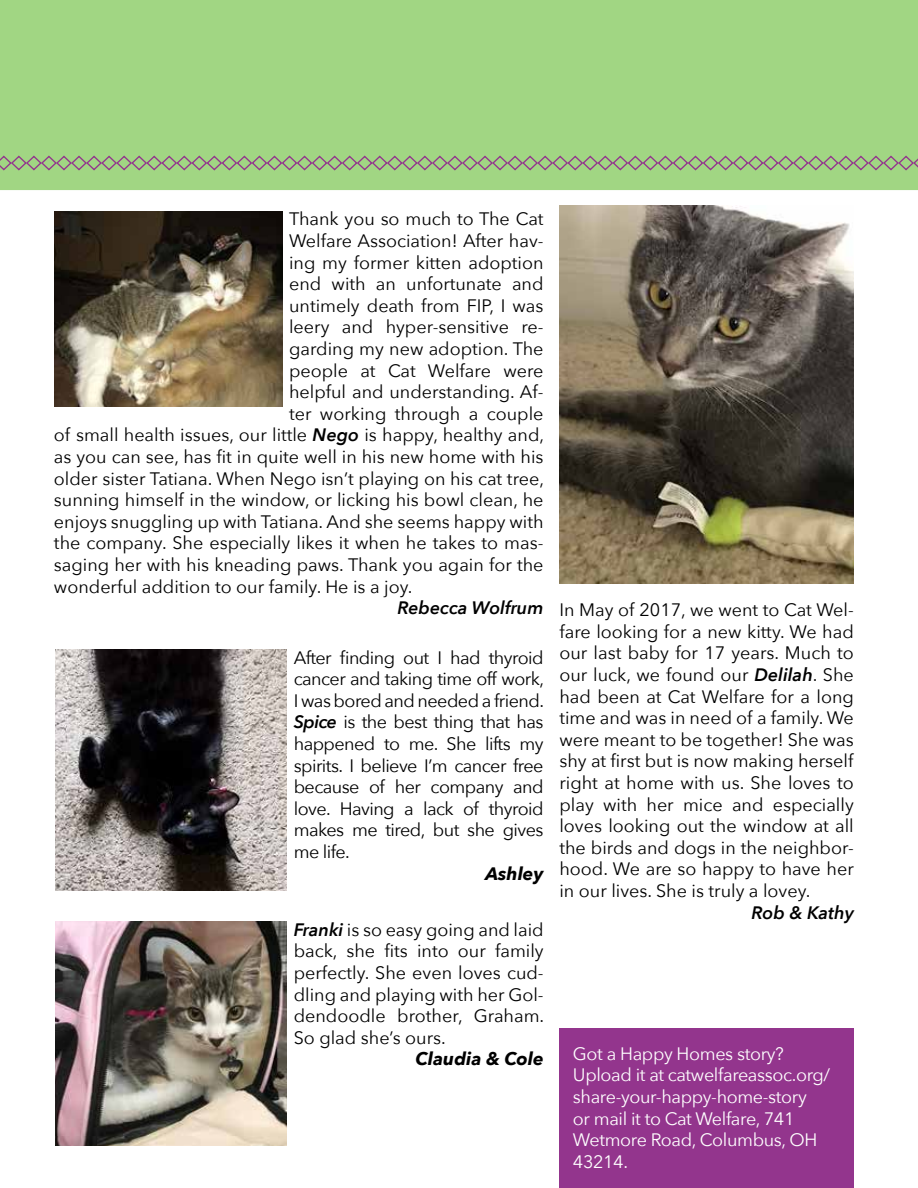
<style>
.page{position:relative;width:918px;height:1188px;background:#fff}
.page>*{position:absolute;margin:0;border:0;box-sizing:border-box;transform-origin:0 0}
.t1{font:18px/21.6px "Avenir Next";color:#000;text-align:justify}
.t2{font:18px/21.6px "Avenir Next";letter-spacing:-.02em;color:#fff}
.t3{font:italic 600 18px "Avenir Next";color:#000}
.t4{font:italic 700 18px "Avenir Next";color:#000}
.s1{font-weight:600;font-style:italic}
</style>
<div class="page">
<div style="left:0;top:0;width:918px;height:190px;background:#a1d683"></div>
<svg style="left:0;top:155px;width:918px;height:16px;background:#9db384"></svg>
<img style="left:559px;top:206px;width:295px;height:377px">
<img style="left:54px;top:211px;width:228px;height:196px">
<div style="left:559px;top:1028px;width:295px;height:160px;background:#93358d"></div>
<img style="left:55px;top:649px;width:232px;height:242px">
<img style="left:56px;top:921px;width:231px;height:225px">
<p class="t1" style="left:289px;top:208px;width:256px">Thank you so much to The Cat</p>
<p class="t1" style="left:289px;top:229px;width:256px">Welfare Association! After hav-</p>
<p class="t1" style="left:289px;top:251px;width:256px">ing my former kitten adoption</p>
<p class="t1" style="left:289px;top:272px;width:256px">end with an unfortunate and</p>
<p class="t1" style="left:289px;top:294px;width:256px">untimely death from FIP, I was</p>
<p class="t1" style="left:289px;top:316px;width:256px">leery and hyper-sensitive re-</p>
<p class="t1" style="left:289px;top:337px;width:256px">garding my new adoption. The</p>
<p class="t1" style="left:289px;top:359px;width:256px">people at Cat Welfare were</p>
<p class="t1" style="left:289px;top:380px;width:256px">helpful and understanding. Af-</p>
<p class="t1" style="left:289px;top:402px;width:256px">ter working through a couple</p>
<p class="t1" style="left:54px;top:424px;width:492px">of small health issues, our little <span class="s1">Nego</span> is happy, healthy and,</p>
<p class="t1" style="left:54px;top:445px;width:491px">as you can see, has fit in quite well in his new home with his</p>
<p class="t1" style="left:54px;top:467px;width:492px">older sister Tatiana. When Nego isn’t playing on his cat tree,</p>
<p class="t1" style="left:54px;top:488px;width:491px">sunning himself in the window, or licking his bowl clean, he</p>
<p class="t1" style="left:54px;top:510px;width:491px">enjoys snuggling up with Tatiana. And she seems happy with</p>
<p class="t1" style="left:54px;top:532px;width:491px">the company. She especially likes it when he takes to mas-</p>
<p class="t1" style="left:54px;top:553px;width:491px">saging her with his kneading paws. Thank you again for the</p>
<p class="t1" style="left:54px;top:575px;width:360px">wonderful addition to our family. He is a joy.</p>
<p class="t3" style="left:397px;top:593px;width:148px">Rebecca Wolfrum</p>
<p class="t1" style="left:294px;top:646px;width:252px">After finding out I had thyroid cancer and taking time off work, I was bored and needed a friend.<br><span class="s1">Spice</span> is the best thing that has happened to me. She lifts my spirits. I believe I’m cancer free because of her company and love. Having a lack of thyroid makes me tired, but she gives me life.</p>
<p class="t4" style="left:485px;top:858px;width:60px">Ashley</p>
<p class="t1" style="left:294px;top:918px;width:252px"><span class="s1">Franki</span> is so easy going and laid back, she fits into our family perfectly. She even loves cud&shy;dling and playing with her Gol&shy;dendoodle brother, Graham.<br>So glad she’s ours.</p>
<p class="t4" style="left:416px;top:1044px;width:130px">Claudia &amp; Cole</p>
<p class="t1" style="left:559px;top:598px;width:296px">In May of 2017, we went to Cat Wel&shy;fare looking for a new kitty. We had our last baby for 17 years. Much to our luck, we found our <span class="s1">Delilah</span>. She had been at Cat Welfare for a long time and was in need of a family. We were meant to be together! She was shy at first but is now making herself right at home with us. She loves to play with her mice and especially loves looking out the window at all the birds and dogs in the neighbor&shy;hood. We are so happy to have her in our lives. She is truly a lovey.</p>
<p class="t3" style="left:752px;top:897px;width:104px">Rob &amp; Kathy</p>
<p class="t2" style="left:573px;top:1042px;width:259px">Got a Happy Homes story?<br>Upload it at catwelfareassoc.org/ share-your-happy-home-story<br>or mail it to Cat Welfare, 741<br>Wetmore Road, Columbus, OH<br>43214.</p>
</div>
